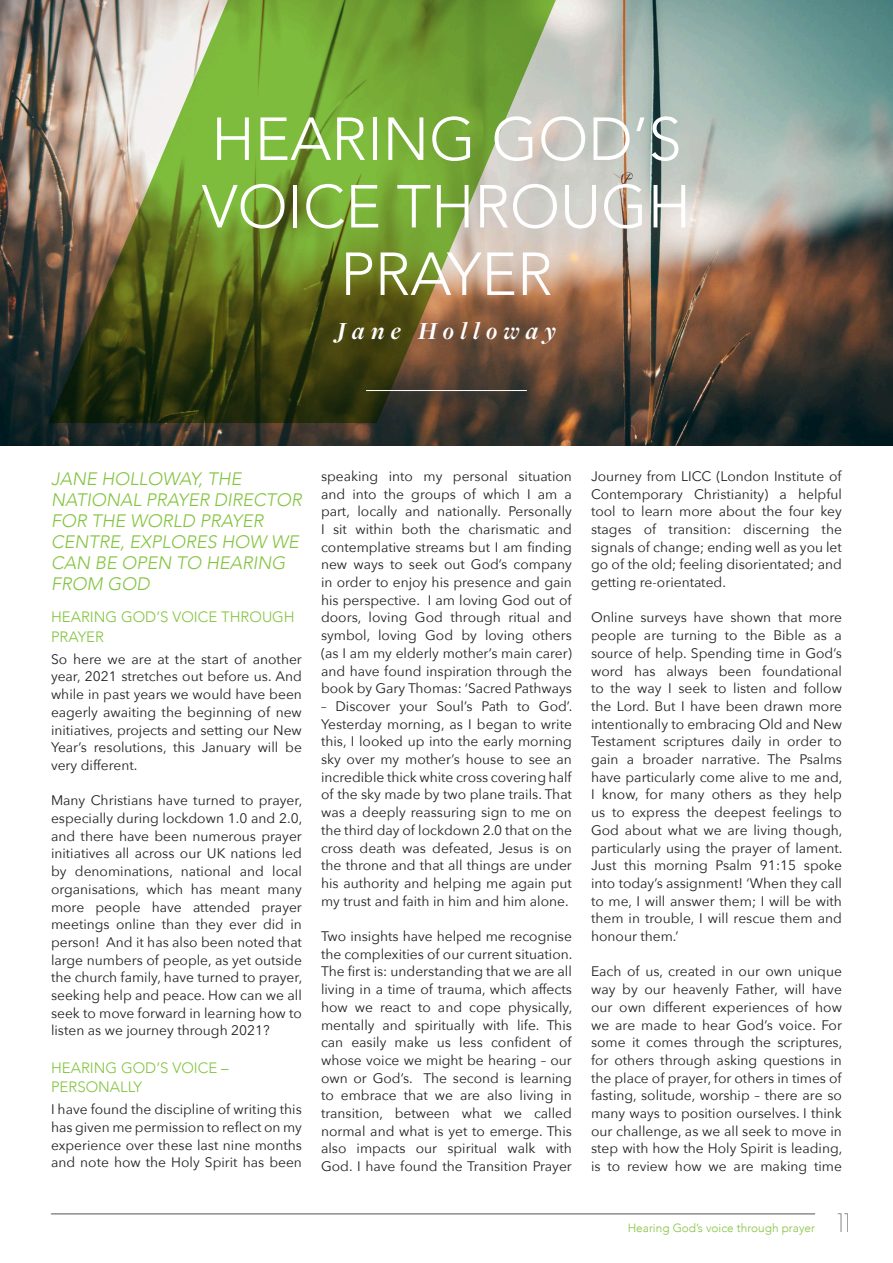
<style>
.page{position:relative;width:893px;height:1263px;background:#fff}
.page>*{position:absolute;margin:0;border:0;box-sizing:border-box;transform-origin:0 0}
.t1{font:300 60px/67.5px "Avenir";color:#fff;text-align:center}
.Header_-_Author_Name{font:italic 700 25.5px "Freight Disp Pro";letter-spacing:.245em;color:#fff}
.Subheading{font:italic 300 18px/21px "Avenir";color:#84c440}
.Section_Title{font:300 15px/19.5px "Avenir";color:#84c440}
.Body{font:13.8px/17.7px "Avenir Next";color:#231f20;text-align:justify}
.t2{font:300 11.85px "Avenir";color:#84c440}
.s1{font-family:"Neue Einstellung";font-weight:100;font-size:24px;color:#231f20}
</style>
<div class="page">
<hr style="left:51px;top:1213px;width:764px;height:1px;background:#545557">
<img style="left:0;top:0;width:893px;height:446px">
<svg style="left:49px;top:0;width:550px;height:423px"></svg>
<hr style="left:366px;top:390px;width:161px;height:1px;background:#fff">
<p class="t1" style="left:202px;top:106px;width:491px">HEARING GOD’S<br>VOICE THROUGH<br>PRAYER</p>
<p class="Header_-_Author_Name" style="left:337px;top:314px;width:221px">Jane Holloway</p>
<p class="Subheading" style="left:51px;top:468px;width:252px">JANE HOLLOWAY, THE<br>NATIONAL PRAYER DIRECTOR<br>FOR THE WORLD PRAYER<br>CENTRE, EXPLORES HOW WE<br>CAN BE OPEN TO HEARING<br>FROM GOD</p>
<p class="Section_Title" style="left:51px;top:607px;width:245px">HEARING GOD’S VOICE THROUGH<br>PRAYER</p>
<p class="Body" style="left:51px;top:649px;width:252px">So here we are at the start of another year, 2021 stretches out before us. And while in past years we would have been eagerly awaiting the beginning of new initiatives, projects and setting our New Year’s resolutions, this January will be very different.</p>
<p class="Body" style="left:51px;top:791px;width:253px">Many Christians have turned to prayer, especially during lockdown 1.0 and 2.0, and there have been numerous prayer initiatives all across our UK nations led by denominations, national and local organisations, which has meant many more people have attended prayer meetings online than they ever did in person! And it has also been noted that large numbers of people, as yet outside the church family, have turned to prayer, seeking help and peace. How can we all seek to move forward in learning how to listen as we journey through 2021?</p>
<p class="Section_Title" style="left:51px;top:1058px;width:179px">HEARING GOD’S VOICE –<br>PERSONALLY</p>
<p class="Body" style="left:51px;top:1100px;width:252px">I have found the discipline of writing this has given me permission to reflect on my experience over these last nine months and note how the Holy Spirit has been</p>
<p class="Body" style="left:321px;top:467px;width:252px">speaking into my personal situation and into the groups of which I am a part, locally and nationally. Personally I sit within both the charismatic and contemplative streams but I am finding new ways to seek out God’s company in order to enjoy his presence and gain his perspective. I am loving God out of doors, loving God through ritual and symbol, loving God by loving others (as I am my elderly mother’s main carer) and have found inspiration through the book by Gary Thomas: ‘Sacred Pathways</p>
<p class="Body" style="left:321px;top:697px;width:253px">– Discover your Soul’s Path to God’.<br>Yesterday morning, as I began to write this, I looked up into the early morning sky over my mother’s house to see an incredible thick white cross covering half of the sky made by two plane trails. That was a deeply reassuring sign to me on the third day of lockdown 2.0 that on the cross death was defeated, Jesus is on the throne and that all things are under his authority and helping me again put my trust and faith in him and him alone.</p>
<p class="Body" style="left:321px;top:927px;width:253px">Two insights have helped me recognise the complexities of our current situation.<br>The first is: understanding that we are all living in a time of trauma, which affects how we react to and cope physically, mentally and spiritually with life. This can easily make us less confident of whose voice we might be hearing – our own or God’s. The second is learning to embrace that we are also living in transition, between what we called normal and what is yet to emerge. This also impacts our spiritual walk with God. I have found the Transition Prayer</p>
<p class="Body" style="left:591px;top:467px;width:252px">Journey from LICC (London Institute of Contemporary Christianity) a helpful tool to learn more about the four key stages of transition: discerning the signals of change; ending well as you let go of the old; feeling disorientated; and getting re-orientated.</p>
<p class="Body" style="left:591px;top:608px;width:253px">Online surveys have shown that more people are turning to the Bible as a source of help. Spending time in God’s word has always been foundational to the way I seek to listen and follow the Lord. But I have been drawn more intentionally to embracing Old and New Testament scriptures daily in order to gain a broader narrative. The Psalms have particularly come alive to me and, I know, for many others as they help us to express the deepest feelings to God about what we are living though, particularly using the prayer of lament.<br>Just this morning Psalm 91:15 spoke into today’s assignment! ‘When they call to me, I will answer them; I will be with them in trouble, I will rescue them and honour them.’</p>
<p class="Body" style="left:591px;top:962px;width:253px">Each of us, created in our own unique way by our heavenly Father, will have our own different experiences of how we are made to hear God’s voice. For some it comes through the scriptures, for others through asking questions in the place of prayer, for others in times of fasting, solitude, worship – there are so many ways to position ourselves. I think our challenge, as we all seek to move in step with how the Holy Spirit is leading, is to review how we are making time</p>
<p class="t2" style="left:628px;top:1221px;width:224px">Hearing God’s voice through prayer <span class="s1">11</span></p>
</div>
